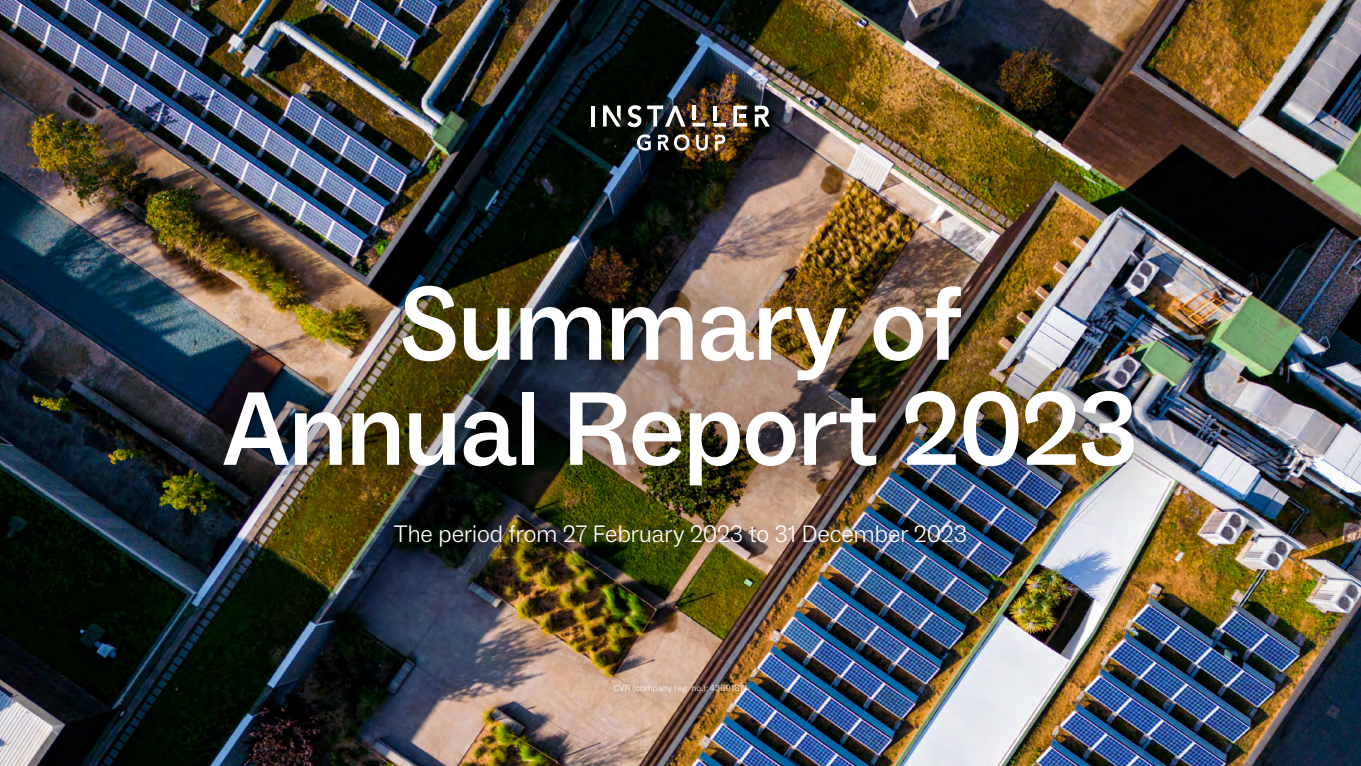
<style>
.page{position:relative;width:1361px;height:766px;background:#fff}
.page>*{position:absolute;margin:0;border:0;box-sizing:border-box;transform-origin:0 0}
.t1{font:500 105px/105px "ABC Social";letter-spacing:-.015em;color:#fff;text-align:center}
.t2{font:300 24px "ABC Social";color:#fff}
.t3{font:300 9px "ABC Social";letter-spacing:.025em;color:#fff}
</style>
<div class="page">
<img style="left:0;top:0;width:1361px;height:765px">
<hr style="left:591px;top:105px;width:4px;height:21px;background:#fff">
<svg style="left:627px;top:105px;width:14px;height:22px"></svg>
<svg style="left:647px;top:105px;width:38px;height:22px"></svg>
<hr style="left:692px;top:105px;width:4px;height:15px;background:#fff">
<svg style="left:692px;top:123px;width:13px;height:3px"></svg>
<svg style="left:603px;top:105px;width:18px;height:22px"></svg>
<hr style="left:713px;top:106px;width:4px;height:14px;background:#fff">
<svg style="left:713px;top:123px;width:13px;height:4px"></svg>
<svg style="left:733px;top:106px;width:14px;height:20px"></svg>
<svg style="left:755px;top:106px;width:15px;height:20px"></svg>
<svg style="left:637px;top:134px;width:14px;height:17px"></svg>
<svg style="left:696px;top:135px;width:12px;height:16px"></svg>
<svg style="left:715px;top:135px;width:10px;height:15px"></svg>
<svg style="left:658px;top:134px;width:31px;height:17px"></svg>
<div style="left:593px;top:662px;width:173px;height:52px;background:#000;opacity:.75"></div>
<div style="left:159px;top:218px;width:1043px;height:331px;background:#000;opacity:.75"></div>
<div style="left:375px;top:502px;width:613px;height:65px;background:#000;opacity:.75"></div>
<h1 class="t1" style="left:222px;top:274px;width:917px">Summary of<br>Annual Report 2023</h1>
<p class="t2" style="left:394px;top:519px;width:575px">The period from 27 February 2023 to 31 December 2023</p>
<p class="t3" style="left:613px;top:682px;width:135px">CVR (company reg. no.): 43891871</p>
</div>
